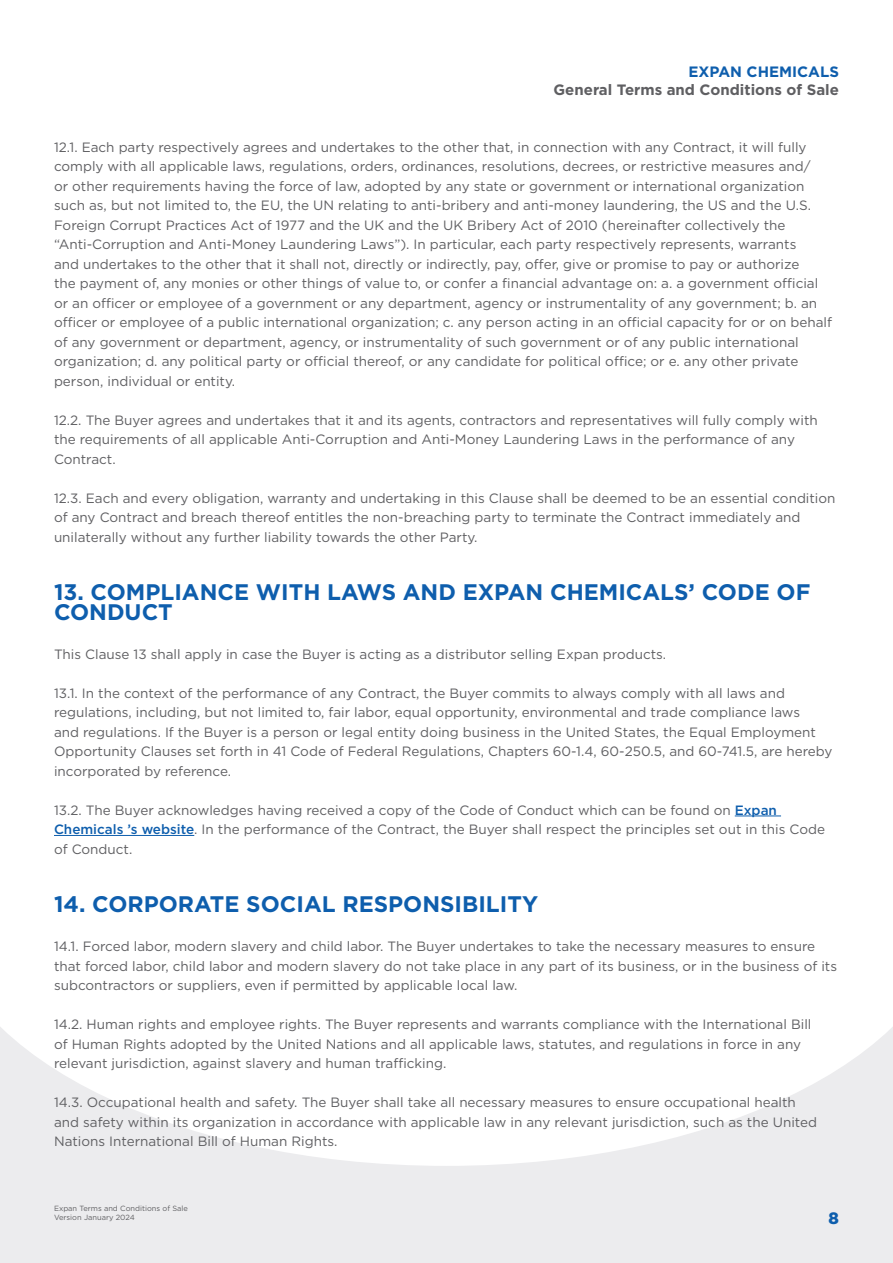
<style>
.page{position:relative;width:893px;height:1263px;background:#fff}
.page>*{position:absolute;margin:0;border:0;box-sizing:border-box;transform-origin:0 0}
.Body{font:700 22.5px/19.5px "Gotham";color:#0e5ead}
.t1{font:900 16.5px "Gotham";color:#0e5ead}
.t2{font:700 15px "Gotham";color:#5f5f62}
.t3{font:700 15px "Gotham";color:#0e5ead}
.Body-2{font:13.5px/19.5px "Gotham";color:#5f5f62}
.t4{font:7.5px/9px "Gotham";color:#5f5f62}
.s1{font-weight:500;color:#0e5ead}
</style>
<div class="page">
<div style="left:0;top:913px;width:893px;height:350px;background:#ececee"></div>
<svg style="left:0;top:815px;width:893px;height:351px;fill:#fff"></svg>
<hr style="left:735px;top:816px;width:46px;height:1px;background:#0e5ead">
<hr style="left:54px;top:835px;width:140px;height:1px;background:#0e5ead">
<p class="t3" style="left:688px;top:63px;width:152px">EXPAN CHEMICALS</p>
<p class="t2" style="left:554px;top:81px;width:287px">General Terms and Conditions of Sale</p>
<p class="Body-2" style="left:54px;top:137px;width:779px">12.1. Each party respectively agrees and undertakes to the other that, in connection with any Contract, it will fully comply with all applicable laws, regulations, orders, ordinances, resolutions, decrees, or restrictive measures and/<br>or other requirements having the force of law, adopted by any state or government or international organization such as, but not limited to, the EU, the UN relating to anti-bribery and anti-money laundering, the US and the U.S.<br>Foreign Corrupt Practices Act of 1977 and the UK and the UK Bribery Act of 2010 (hereinafter collectively the “Anti-Corruption and Anti-Money Laundering Laws”). In particular, each party respectively represents, warrants<br>and undertakes to the other that it shall not, directly or indirectly, pay, offer, give or promise to pay or authorize<br>the payment of, any monies or other things of value to, or confer a financial advantage on: a. a government official or an officer or employee of a government or any department, agency or instrumentality of any government; b. an officer or employee of a public international organization; c. any person acting in an official capacity for or on behalf of any government or department, agency, or instrumentality of such government or of any public international organization; d. any political party or official thereof, or any candidate for political office; or e. any other private person, individual or entity.</p>
<p class="Body-2" style="left:54px;top:410px;width:765px">12.2. The Buyer agrees and undertakes that it and its agents, contractors and representatives will fully comply with the requirements of all applicable Anti-Corruption and Anti-Money Laundering Laws in the performance of any<br>Contract.</p>
<p class="Body-2" style="left:54px;top:488px;width:783px">12.3. Each and every obligation, warranty and undertaking in this Clause shall be deemed to be an essential condition of any Contract and breach thereof entitles the non-breaching party to terminate the Contract immediately and unilaterally without any further liability towards the other Party.</p>
<p class="Body" style="left:54px;top:582px;width:758px">13. COMPLIANCE WITH LAWS AND EXPAN CHEMICALS’ CODE OF<br>CONDUCT</p>
<p class="Body-2" style="left:54px;top:644px;width:614px">This Clause 13 shall apply in case the Buyer is acting as a distributor selling Expan products.</p>
<p class="Body-2" style="left:54px;top:683px;width:780px">13.1. In the context of the performance of any Contract, the Buyer commits to always comply with all laws and regulations, including, but not limited to, fair labor, equal opportunity, environmental and trade compliance laws<br>and regulations. If the Buyer is a person or legal entity doing business in the United States, the Equal Employment Opportunity Clauses set forth in 41 Code of Federal Regulations, Chapters 60-1.4, 60-250.5, and 60-741.5, are hereby incorporated by reference.</p>
<p class="Body-2" style="left:54px;top:800px;width:772px">13.2. The Buyer acknowledges having received a copy of the Code of Conduct which can be found on <span class="s1">Expan<br>Chemicals ’s website</span>. In the performance of the Contract, the Buyer shall respect the principles set out in this Code of Conduct.</p>
<p class="Body" style="left:54px;top:894px;width:486px">14. CORPORATE SOCIAL RESPONSIBILITY</p>
<p class="Body-2" style="left:54px;top:936px;width:785px">14.1. Forced labor, modern slavery and child labor. The Buyer undertakes to take the necessary measures to ensure that forced labor, child labor and modern slavery do not take place in any part of its business, or in the business of its subcontractors or suppliers, even if permitted by applicable local law.</p>
<p class="Body-2" style="left:54px;top:1014px;width:759px">14.2. Human rights and employee rights. The Buyer represents and warrants compliance with the International Bill of Human Rights adopted by the United Nations and all applicable laws, statutes, and regulations in force in any relevant jurisdiction, against slavery and human trafficking.</p>
<p class="Body-2" style="left:54px;top:1092px;width:765px">14.3. Occupational health and safety. The Buyer shall take all necessary measures to ensure occupational health and safety within its organization in accordance with applicable law in any relevant jurisdiction, such as the United<br>Nations International Bill of Human Rights.</p>
<p class="t4" style="left:54px;top:1204px;width:135px">Expan Terms and Conditions of Sale<br>Version January 2024</p>
<p class="t1" style="left:829px;top:1207px;width:12px">8</p>
</div>
